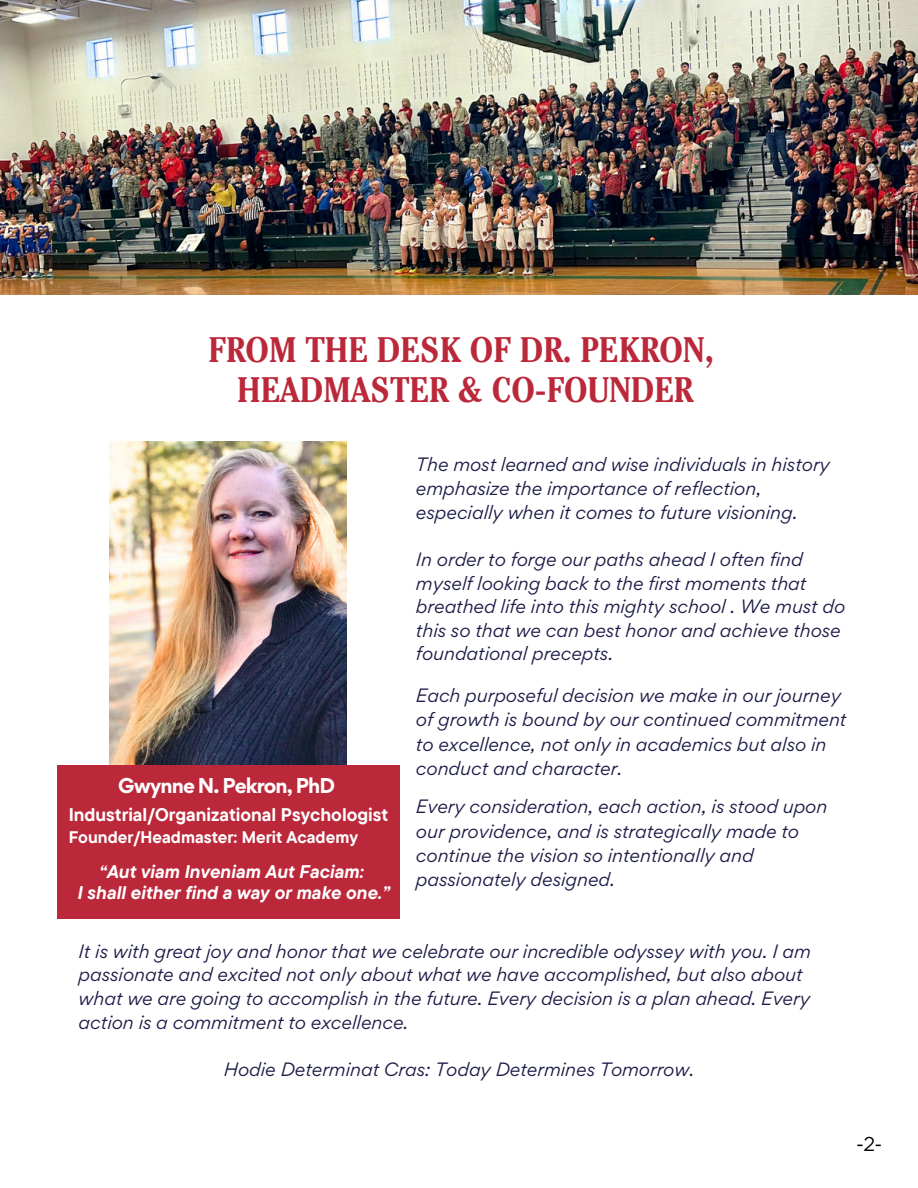
<style>
.page{position:relative;width:918px;height:1188px;background:#fff}
.page>*{position:absolute;margin:0;border:0;box-sizing:border-box;transform-origin:0 0}
.t1{font:700 condensed 35.25px/40.5px "Cheltenham Pro";color:#bb283a;text-align:center}
.t2{font:700 19.2px "Gordita";letter-spacing:-.05em;color:#fff}
.t3{font:italic 700 18.3px/21.3px "TT Commons Pro";color:#fff;text-align:center}
.t4{font:700 18.3px "TT Commons Pro";color:#fff}
.t5{font:18px "Gordita";color:#000}
.t6{font:italic 17.25px/23.7px "Gordita";color:#1b1b47}
.t7{font:700 16.8px "TT Commons Pro";color:#fff}
</style>
<div class="page">
<img style="left:110px;top:441px;width:236px;height:324px">
<div style="left:57px;top:765px;width:342px;height:154px;background:#bb283a"></div>
<img style="left:0;top:0;width:918px;height:295px">
<p class="t1" style="left:208px;top:334px;width:507px">FROM THE DESK OF DR. PEKRON,<br>HEADMASTER &amp; CO-FOUNDER</p>
<h3 class="t2" style="left:118px;top:773px;width:218px">Gwynne N. Pekron, PhD</h3>
<p class="t4" style="left:69px;top:803px;width:321px">Industrial/Organizational Psychologist</p>
<p class="t7" style="left:69px;top:826px;width:291px">Founder/Headmaster: Merit Academy</p>
<p class="t3" style="left:78px;top:860px;width:314px">“Aut viam Inveniam Aut Faciam:<br>I shall either find a way or make one.”</p>
<h1 class="t6" style="left:416px;top:453px;width:415px">The most learned and wise individuals in history emphasize the importance of reflection, especially when it comes to future visioning.</h1>
<p class="t6" style="left:416px;top:547px;width:431px">In order to forge our paths ahead I often find myself looking back to the first moments that breathed life into this mighty school . We must do this so that we can best honor and achieve those foundational precepts.</p>
<h3 class="t6" style="left:416px;top:683px;width:432px;line-height:24.5px">Each purposeful decision we make in our journey of growth is bound by our continued commitment to excellence, not only in academics but also in conduct and character.</h3>
<h3 class="t6" style="left:416px;top:794px;width:413px;line-height:24.5px">Every consideration, each action, is stood upon our providence, and is strategically made to continue the vision so intentionally and passionately designed.</h3>
<p class="t6" style="left:79px;top:939px;width:734px">It is with great joy and honor that we celebrate our incredible odyssey with you. I am passionate and excited not only about what we have accomplished, but also about what we are going to accomplish in the future. Every decision is a plan ahead. Every action is a commitment to excellence.</p>
<p class="t6" style="left:224px;top:1057px;width:472px">Hodie Determinat Cras: Today Determines Tomorrow.</p>
<p class="t5" style="left:856px;top:1132px;width:28px">-2-</p>
</div>
